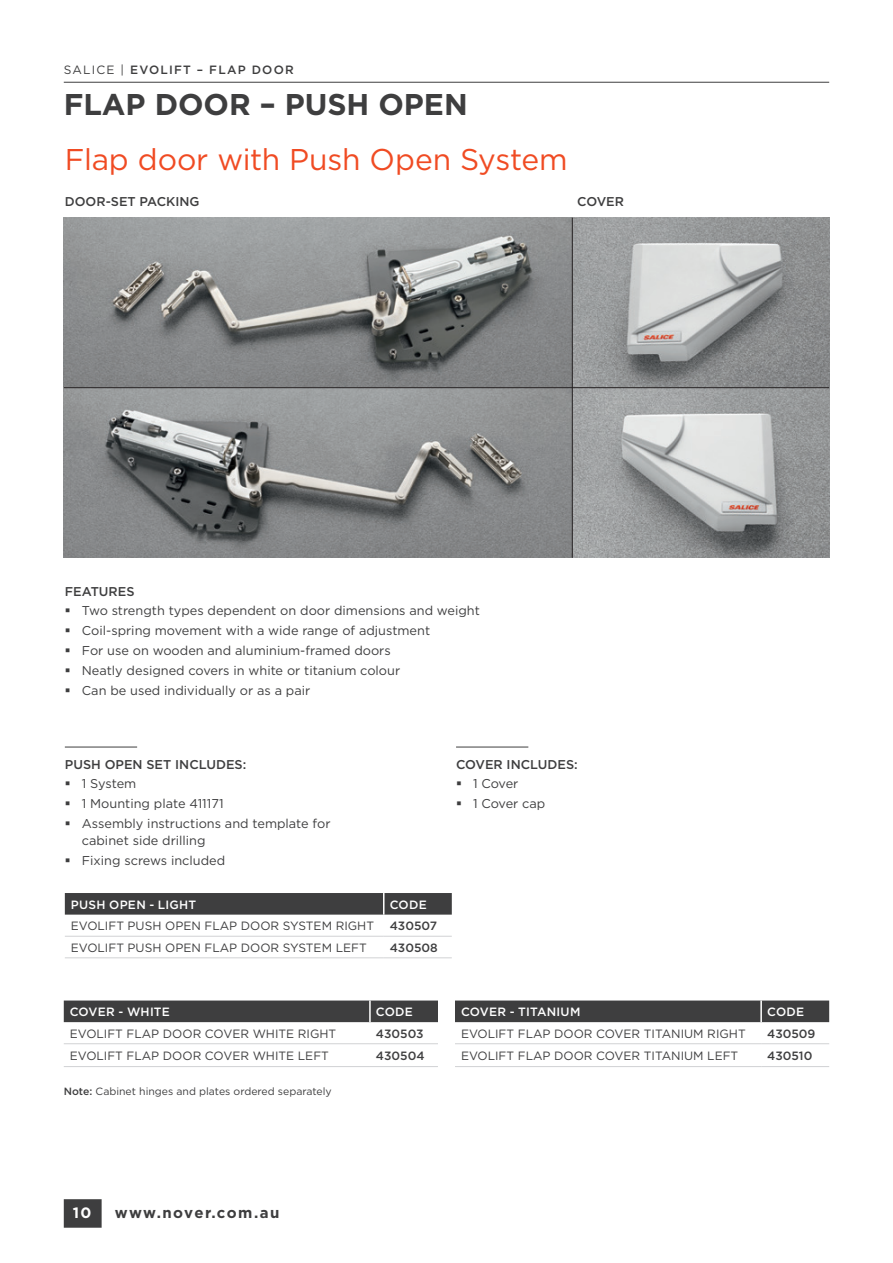
<style>
.page{position:relative;width:893px;height:1263px;background:#fff}
.page>*{position:absolute;margin:0;border:0;box-sizing:border-box;transform-origin:0 0}
.PRODUCT_Heading_-_Blue{font:30px "Gotham";letter-spacing:-.005em;color:#f04b23}
.SECTION_Heading_-_TOP{font:700 30px "Gotham";color:#3e3e3f}
.t1{font:700 15px "Gotham";letter-spacing:.09em;color:#3e3e3f}
.t2{font:700 15px "Gotham";color:#fff}
.t3{font:12.75px/16.5px "Gotham";color:#3e3e3f}
.NEW_Bullet_Points{font:500 12.75px "Gotham";color:#3e3e3f}
.Gotham_Table_Text_8pt{font:12px "Gotham";color:#3e3e3f}
.Table_Headings__Description{font:500 12px "Gotham";letter-spacing:.02em;color:#fff}
.Code_Centred{font:500 12px "Gotham";color:#3e3e3f}
.TAB_Heading_-_TOP{font:500 12px "Gotham";letter-spacing:.1em;color:#3e3e3f}
.Headings_Centre__CODE{font:500 12px "Gotham";letter-spacing:.025em;color:#fff}
.NEW_Bullet_Points-2{font:10.5px "Gotham";color:#3e3e3f}
.s1{font-weight:400}
.s2{font-weight:500}
</style>
<div class="page">
<div style="left:64px;top:1199px;width:38px;height:29px;background:#3e3e3f"></div>
<hr style="left:64px;top:82px;width:765px;height:1px;background:#3e3e3f">
<img style="left:64px;top:218px;width:765px;height:340px">
<hr style="left:64px;top:387px;width:765px;height:1px;background:#231f20">
<hr style="left:572px;top:218px;width:1px;height:340px;background:#231f20">
<hr style="left:65px;top:747px;width:72px;height:1px;background:#3e3e3f">
<hr style="left:456px;top:747px;width:72px;height:1px;background:#3e3e3f">
<hr style="left:65px;top:936px;width:319px;height:1px;background:#d1d2d4">
<hr style="left:384px;top:936px;width:68px;height:1px;background:#d1d2d4">
<hr style="left:65px;top:957px;width:319px;height:1px;background:#d1d2d4">
<hr style="left:384px;top:957px;width:68px;height:1px;background:#d1d2d4">
<div style="left:65px;top:893px;width:387px;height:22px;background:#3e3e3f"></div>
<div style="left:64px;top:1000px;width:374px;height:22px;background:#3e3e3f"></div>
<hr style="left:64px;top:1043px;width:306px;height:1px;background:#d1d2d4">
<hr style="left:370px;top:1043px;width:68px;height:1px;background:#d1d2d4">
<hr style="left:64px;top:1066px;width:306px;height:1px;background:#d1d2d4">
<hr style="left:370px;top:1066px;width:68px;height:1px;background:#d1d2d4">
<hr style="left:369px;top:1000px;width:2px;height:22px;background:#fff">
<div style="left:455px;top:1000px;width:374px;height:22px;background:#3e3e3f"></div>
<hr style="left:455px;top:1043px;width:306px;height:1px;background:#d1d2d4">
<hr style="left:761px;top:1043px;width:68px;height:1px;background:#d1d2d4">
<hr style="left:455px;top:1066px;width:306px;height:1px;background:#d1d2d4">
<hr style="left:761px;top:1066px;width:68px;height:1px;background:#d1d2d4">
<hr style="left:760px;top:1000px;width:2px;height:22px;background:#fff">
<p class="TAB_Heading_-_TOP" style="left:64px;top:62px;width:231px"><span class="s1">SALICE |</span> EVOLIFT – FLAP DOOR</p>
<p class="SECTION_Heading_-_TOP" style="left:64px;top:84px;width:406px">FLAP DOOR – PUSH OPEN</p>
<p class="PRODUCT_Heading_-_Blue" style="left:65px;top:140px;width:504px">Flap door with Push Open System</p>
<p class="NEW_Bullet_Points" style="left:65px;top:194px;width:136px">DOOR-SET PACKING</p>
<p class="NEW_Bullet_Points" style="left:577px;top:194px;width:48px">COVER</p>
<p class="NEW_Bullet_Points" style="left:65px;top:583px;width:71px">FEATURES</p>
<p class="t3" style="left:82px;top:602px;width:400px">Two strength types dependent on door dimensions and weight</p>
<p class="t3" style="left:82px;top:622px;width:350px">Coil-spring movement with a wide range of adjustment</p>
<p class="t3" style="left:82px;top:642px;width:310px">For use on wooden and aluminium-framed doors</p>
<p class="t3" style="left:82px;top:662px;width:320px">Neatly designed covers in white or titanium colour</p>
<p class="t3" style="left:82px;top:682px;width:230px">Can be used individually or as a pair</p>
<p class="NEW_Bullet_Points" style="left:65px;top:756px;width:183px">PUSH OPEN SET INCLUDES:</p>
<p class="t3" style="left:82px;top:775px;width:56px">1 System</p>
<p class="t3" style="left:82px;top:795px;width:143px">1 Mounting plate 411171</p>
<p class="t3" style="left:82px;top:815px;width:250px">Assembly instructions and template for cabinet side drilling</p>
<p class="t3" style="left:82px;top:851px;width:145px">Fixing screws included</p>
<p class="Table_Headings__Description" style="left:71px;top:896px;width:127px">PUSH OPEN - LIGHT</p>
<p class="Headings_Centre__CODE" style="left:390px;top:896px;width:39px">CODE</p>
<p class="Gotham_Table_Text_8pt" style="left:71px;top:918px;width:305px">EVOLIFT PUSH OPEN FLAP DOOR SYSTEM RIGHT</p>
<p class="Code_Centred" style="left:390px;top:918px;width:49px">430507</p>
<p class="Gotham_Table_Text_8pt" style="left:71px;top:940px;width:297px">EVOLIFT PUSH OPEN FLAP DOOR SYSTEM LEFT</p>
<p class="Code_Centred" style="left:390px;top:940px;width:50px">430508</p>
<p class="NEW_Bullet_Points" style="left:456px;top:756px;width:123px">COVER INCLUDES:</p>
<p class="t3" style="left:473px;top:775px;width:47px">1 Cover</p>
<p class="t3" style="left:473px;top:795px;width:74px">1 Cover cap</p>
<p class="Table_Headings__Description" style="left:70px;top:1004px;width:102px">COVER - WHITE</p>
<p class="Headings_Centre__CODE" style="left:376px;top:1004px;width:39px">CODE</p>
<p class="Gotham_Table_Text_8pt" style="left:70px;top:1026px;width:268px">EVOLIFT FLAP DOOR COVER WHITE RIGHT</p>
<p class="Code_Centred" style="left:376px;top:1026px;width:49px">430503</p>
<p class="Gotham_Table_Text_8pt" style="left:70px;top:1048px;width:261px">EVOLIFT FLAP DOOR COVER WHITE LEFT</p>
<p class="Code_Centred" style="left:376px;top:1048px;width:50px">430504</p>
<p class="NEW_Bullet_Points-2" style="left:64px;top:1084px;width:269px"><span class="s2">Note:</span> Cabinet hinges and plates ordered separately</p>
<p class="Table_Headings__Description" style="left:461px;top:1004px;width:121px">COVER - TITANIUM</p>
<p class="Headings_Centre__CODE" style="left:767px;top:1004px;width:39px">CODE</p>
<p class="Gotham_Table_Text_8pt" style="left:461px;top:1026px;width:286px">EVOLIFT FLAP DOOR COVER TITANIUM RIGHT</p>
<p class="Code_Centred" style="left:767px;top:1026px;width:50px">430509</p>
<p class="Gotham_Table_Text_8pt" style="left:461px;top:1048px;width:279px">EVOLIFT FLAP DOOR COVER TITANIUM LEFT</p>
<p class="Code_Centred" style="left:767px;top:1048px;width:47px">430510</p>
<p class="t2" style="left:73px;top:1203px;width:20px">10</p>
<p class="t1" style="left:115px;top:1203px;width:166px">www.nover.com.au</p>
</div>
